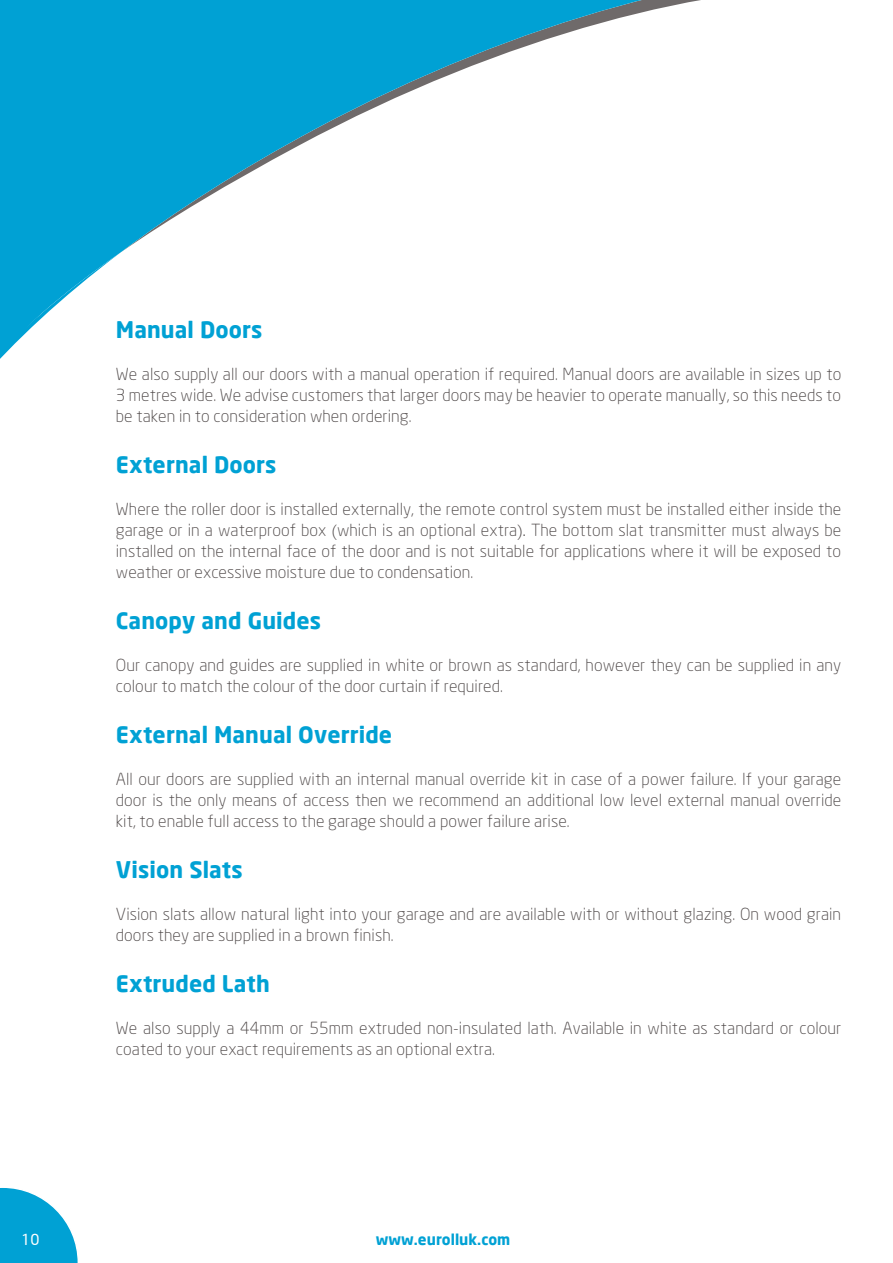
<style>
.page{position:relative;width:893px;height:1263px;background:#fff}
.page>*{position:absolute;margin:0;border:0;box-sizing:border-box;transform-origin:0 0}
.t1{font:700 22.5px "Neo Sans";letter-spacing:.005em;color:#00a1d4}
.t2{font:300 16.5px/21px "Neo Sans";letter-spacing:.005em;color:#4b4545;text-align:justify}
.t3{font:700 15px "Neo Sans";color:#00a1d4}
.t4{font:15px "Neo Sans";color:#fff}
.s1{font-family:"Gill Sans"}
</style>
<div class="page">
<svg style="left:0;top:1188px;width:78px;height:75px"></svg>
<svg style="left:0;top:0;width:701px;height:359px"></svg>
<h1 class="t1" style="left:116px;top:316px;width:148px">Manual Doors</h1>
<p class="t2" style="left:116px;top:365px;width:727px">We also supply all our doors with a manual operation if required. Manual doors are available in sizes up to 3 metres wide. We advise customers that larger doors may be heavier to operate manually, so this needs to be taken in to consideration when ordering.</p>
<h1 class="t1" style="left:116px;top:451px;width:162px">External Doors</h1>
<p class="t2" style="left:116px;top:500px;width:727px">Where the roller door is installed externally, the remote control system must be installed either inside the garage or in a waterproof box <span class="s1">(</span>which is an optional extra<span class="s1">).</span> The bottom slat transmitter must always be installed on the internal face of the door and is not suitable for applications where it will be exposed to weather or excessive moisture due to condensation.</p>
<h1 class="t1" style="left:116px;top:607px;width:207px">Canopy and Guides</h1>
<p class="t2" style="left:116px;top:656px;width:727px">Our canopy and guides are supplied in white or brown as standard, however they can be supplied in any colour to match the colour of the door curtain if required.</p>
<h1 class="t1" style="left:116px;top:721px;width:278px">External Manual Override</h1>
<p class="t2" style="left:116px;top:770px;width:727px">All our doors are supplied with an internal manual override kit in case of a power failure. If your garage door is the only means of access then we recommend an additional low level external manual override kit, to enable full access to the garage should a power failure arise.</p>
<h1 class="t1" style="left:116px;top:856px;width:128px">Vision Slats</h1>
<p class="t2" style="left:116px;top:905px;width:727px">Vision slats allow natural light into your garage and are available with or without glazing. On wood grain doors they are supplied in a brown finish.</p>
<h1 class="t1" style="left:116px;top:970px;width:155px">Extruded Lath</h1>
<p class="t2" style="left:116px;top:1019px;width:727px">We also supply a 44mm or 55mm extruded non-insulated lath. Available in white as standard or colour coated to your exact requirements as an optional extra.</p>
<p class="t4" style="left:21px;top:1230px;width:20px">10</p>
<p class="t3" style="left:376px;top:1229px;width:136px">www.eurolluk.com</p>
</div>
